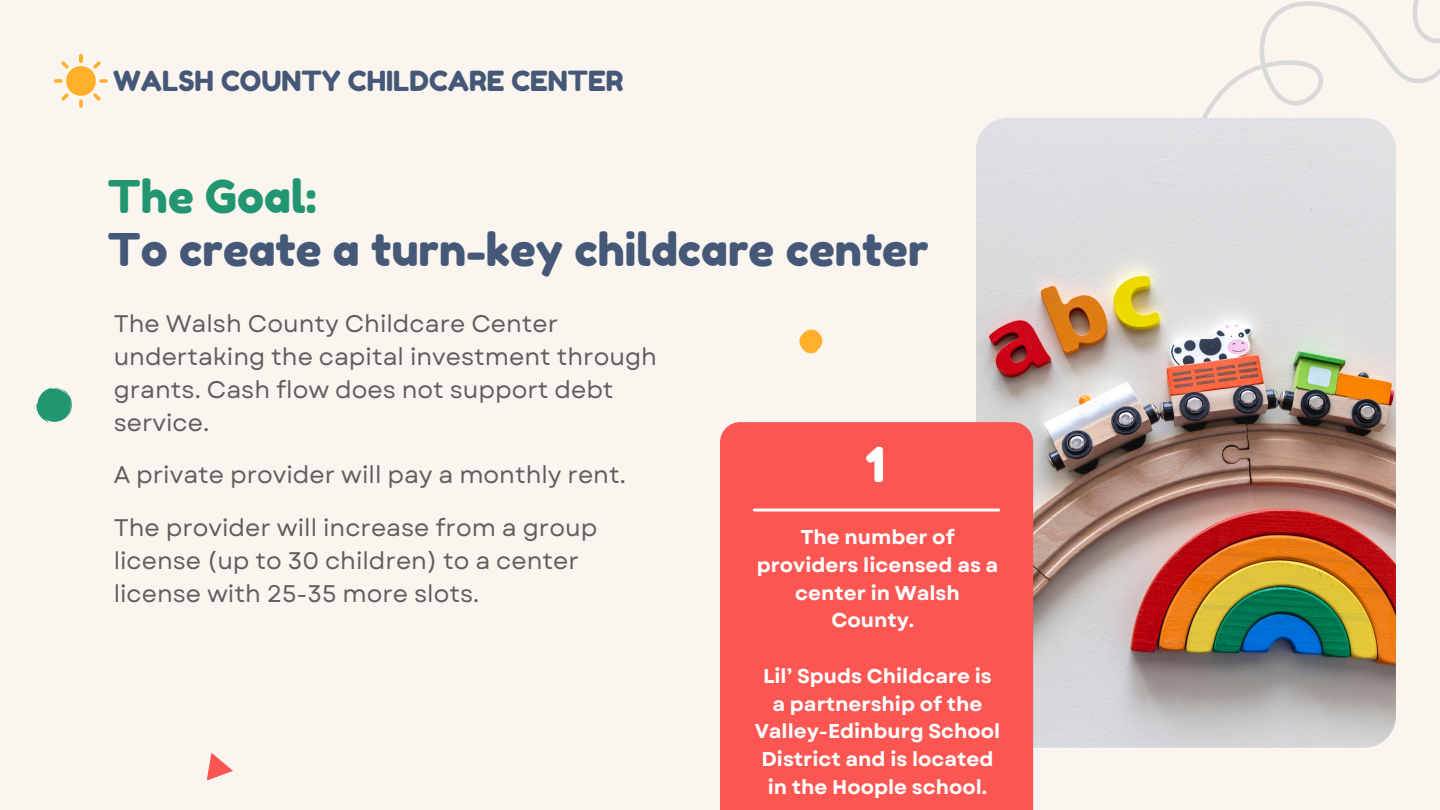
<style>
.page{position:relative;width:1440px;height:810px;background:#faf5ef}
.page>*{position:absolute;margin:0;border:0;box-sizing:border-box;transform-origin:0 0}
.t1{font:48px "Fredoka One";color:#fff}
.t2{font:45px "Fredoka One";color:#455878}
.t3{font:45px "Fredoka One";color:#219671}
.t4{font:27.8px "Fredoka One";color:#455878}
.t5{font:24px/33px "Garet";color:#605e5e}
.t6{font:700 20px/27.8px "Garet";color:#fff;text-align:center}
</style>
<div class="page">
<svg style="left:1201px;top:0;width:239px;height:134px"></svg>
<img style="left:976px;top:118px;width:420px;height:630px;border-radius:32px">
<svg style="left:36px;top:388px;width:36px;height:34px"></svg>
<svg style="left:799px;top:329px;width:24px;height:25px"></svg>
<svg style="left:207px;top:753px;width:26px;height:28px"></svg>
<svg style="left:54px;top:54px;width:54px;height:54px"></svg>
<div style="left:720px;top:422px;width:313px;height:388px;background:#fc5652"></div>
<hr style="left:754px;top:509px;width:245px;height:3px;background:#fff">
<p class="t4" style="left:113px;top:64px;width:512px">WALSH COUNTY CHILDCARE CENTER</p>
<h1 class="t3" style="left:108px;top:169px;width:210px">The Goal:</h1>
<h1 class="t2" style="left:108px;top:223px;width:822px">To create a turn-key childcare center</h1>
<p class="t5" style="left:114px;top:307px;width:545px">The Walsh County Childcare Center undertaking the capital investment through grants. Cash flow does not support debt service.</p>
<p class="t5" style="left:114px;top:459px;width:514px">A private provider will pay a monthly rent.</p>
<p class="t5" style="left:114px;top:511px;width:485px">The provider will increase from a group license (up to 30 children) to a center license with 25-35 more slots.</p>
<h3 class="t1" style="left:865px;top:436px;width:21px">1</h3>
<h3 class="t6" style="left:757px;top:523px;width:243px">The number of providers licensed as a center in Walsh<br>County.</h3>
<h3 class="t6" style="left:755px;top:662px;width:247px">Lil’ Spuds Childcare is a partnership of the<br>Valley-Edinburg School<br>District and is located in the Hoople school.</h3>
</div>
